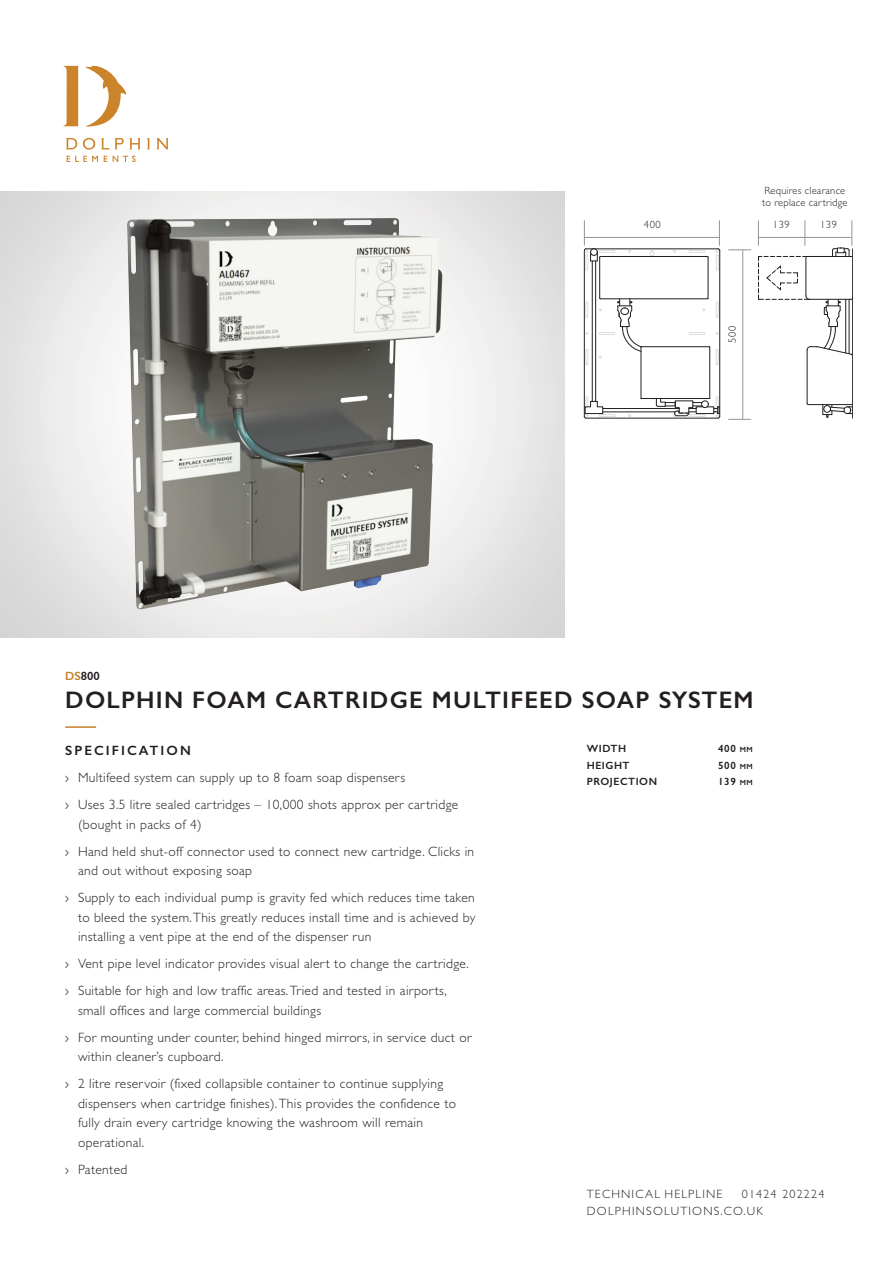
<style>
.page{position:relative;width:893px;height:1263px;background:#fff}
.page>*{position:absolute;margin:0;border:0;box-sizing:border-box;transform-origin:0 0}
.t1{font:600 24px "Gill Sans";letter-spacing:.05em;color:#231f20}
.t2{font:300 13.5px/27px "Gill Sans";letter-spacing:.025em;color:#231f20}
.t3{font:600 13.5px "Gill Sans";letter-spacing:.15em;color:#231f20}
.t4{font:300 12px/16.5px "Gill Sans";letter-spacing:.1em;color:#231f20}
.t5{font:600 12px "Gill Sans";color:#231f20}
.t6{font:300 10.5px/12px "Gill Sans";letter-spacing:.02em;color:#231f20}
.t7{font:600 10.5px "Gill Sans";letter-spacing:.05em;color:#231f20}
.s1{color:#c68129}
.s2{font-size:7.5px}
</style>
<div class="page">
<svg style="left:67px;top:156px;width:31px;height:6px"></svg>
<svg style="left:104px;top:156px;width:3px;height:6px"></svg>
<svg style="left:113px;top:156px;width:23px;height:6px"></svg>
<svg style="left:63px;top:66px;width:63px;height:61px"></svg>
<svg style="left:83px;top:138px;width:12px;height:12px"></svg>
<svg style="left:66px;top:138px;width:11px;height:11px"></svg>
<svg style="left:101px;top:138px;width:39px;height:11px"></svg>
<svg style="left:147px;top:138px;width:2px;height:11px"></svg>
<svg style="left:156px;top:138px;width:12px;height:11px"></svg>
<hr style="left:65px;top:726px;width:31px;height:2px;background:#c68129">
<img style="left:126px;top:217px;width:316px;height:393px">
<hr style="left:586px;top:249px;width:132px;height:1px;background:#231f20">
<hr style="left:586px;top:418px;width:132px;height:1px;background:#231f20">
<hr style="left:719px;top:251px;width:1px;height:165px;background:#231f20">
<svg style="left:650px;top:250px;width:4px;height:6px"></svg>
<svg style="left:689px;top:332px;width:16px;height:3px"></svg>
<svg style="left:716px;top:302px;width:3px;height:16px"></svg>
<svg style="left:716px;top:349px;width:3px;height:16px"></svg>
<hr style="left:708px;top:257px;width:1px;height:41px;background:#231f20">
<svg style="left:689px;top:250px;width:19px;height:7px"></svg>
<hr style="left:600px;top:256px;width:107px;height:1px;background:#231f20">
<hr style="left:600px;top:299px;width:107px;height:1px;background:#231f20">
<hr style="left:603px;top:408px;width:76px;height:1px;background:#231f20">
<hr style="left:603px;top:412px;width:72px;height:1px;background:#231f20">
<hr style="left:709px;top:347px;width:1px;height:52px;background:#231f20">
<hr style="left:642px;top:346px;width:67px;height:1px;background:#231f20">
<hr style="left:641px;top:398px;width:69px;height:1px;background:#231f20">
<svg style="left:656px;top:397px;width:64px;height:21px"></svg>
<hr style="left:852px;top:249px;width:1px;height:169px;background:#231f20">
<hr style="left:808px;top:404px;width:44px;height:1px;background:#231f20">
<hr style="left:807px;top:350px;width:1px;height:53px;background:#231f20">
<svg style="left:822px;top:404px;width:30px;height:13px"></svg>
<div style="left:824px;top:405px;width:7px;height:7px;border:1px solid #231f20;border-radius:50%"></div>
<svg style="left:584px;top:220px;width:58px;height:198px"></svg>
<svg style="left:716px;top:220px;width:4px;height:50px"></svg>
<hr style="left:742px;top:250px;width:1px;height:169px;background:#939598">
<svg style="left:758px;top:220px;width:95px;height:135px"></svg>
<svg style="left:728px;top:249px;width:23px;height:1px"></svg>
<svg style="left:728px;top:419px;width:23px;height:1px"></svg>
<hr style="left:584px;top:237px;width:135px;height:1px;background:#939598">
<hr style="left:758px;top:237px;width:93px;height:1px;background:#939598">
<p class="t6" style="left:644px;top:220px;width:18px">400</p>
<p class="t6" style="left:762px;top:186px;width:87px">Requires clearance to replace cartridge</p>
<p class="t6" style="left:773px;top:220px;width:18px">139</p>
<p class="t6" style="left:820px;top:220px;width:18px">139</p>
<p class="t6" style="left:727px;top:343px;width:18px;rotate:-90deg">500</p>
<p class="t5" style="left:65px;top:669px;width:36px"><span class="s1">DS</span>800</p>
<h1 class="t1" style="left:65px;top:686px;width:690px">DOLPHIN FOAM CARTRIDGE MULTIFEED SOAP SYSTEM</h1>
<p class="t3" style="left:65px;top:742px;width:127px">SPECIFICATION</p>
<p class="t2" style="left:65px;top:765px;width:394px">› Multifeed system can supply up to 8 foam soap dispensers<br>› Uses 3.5 litre sealed cartridges – 10,000 shots approx per cartridge</p>
<p class="t2" style="left:65px;top:812px;width:410px;text-indent:13px">(bought in packs of 4)<br>› Hand held shut-off connector used to connect new cartridge. Clicks in</p>
<p class="t2" style="left:65px;top:858px;width:411px;text-indent:13px">and out without exposing soap<br>› Supply to each individual pump is gravity fed which reduces time taken</p>
<p class="t2" style="left:78px;top:909px;width:399px;line-height:19.5px">to bleed the system. This greatly reduces install time and is achieved by installing a vent pipe at the end of the dispenser run</p>
<p class="t2" style="left:65px;top:951px;width:405px">› Vent pipe level indicator provides visual alert to change the cartridge. › Suitable for high and low traffic areas. Tried and tested in airports,</p>
<p class="t2" style="left:65px;top:998px;width:408px;text-indent:13px">small offices and large commercial buildings<br>› For mounting under counter, behind hinged mirrors, in service duct or</p>
<p class="t2" style="left:65px;top:1044px;width:379px;text-indent:13px">within cleaner’s cupboard.<br>› 2 litre reservoir (fixed collapsible container to continue supplying</p>
<p class="t2" style="left:78px;top:1095px;width:380px;line-height:19.5px">dispensers when cartridge finishes). This provides the confidence to fully drain every cartridge knowing the washroom will remain operational.</p>
<p class="t2" style="left:65px;top:1157px;width:64px">› Patented</p>
<p class="t7" style="left:587px;top:742px;width:41px">WIDTH</p>
<p class="t7" style="left:718px;top:742px;width:36px">400 <span class="s2">MM</span></p>
<p class="t7" style="left:587px;top:759px;width:44px">HEIGHT</p>
<p class="t7" style="left:718px;top:759px;width:36px">500 <span class="s2">MM</span></p>
<p class="t7" style="left:587px;top:775px;width:72px">PROJECTION</p>
<p class="t7" style="left:718px;top:775px;width:36px">139 <span class="s2">MM</span></p>
<p class="t4" style="left:587px;top:1187px;width:137px">TECHNICAL HELPLINE</p>
<p class="t4" style="left:587px;top:1187px;width:239px;text-indent:155px">01424 202224<br>DOLPHINSOLUTIONS.CO.UK</p>
</div>
